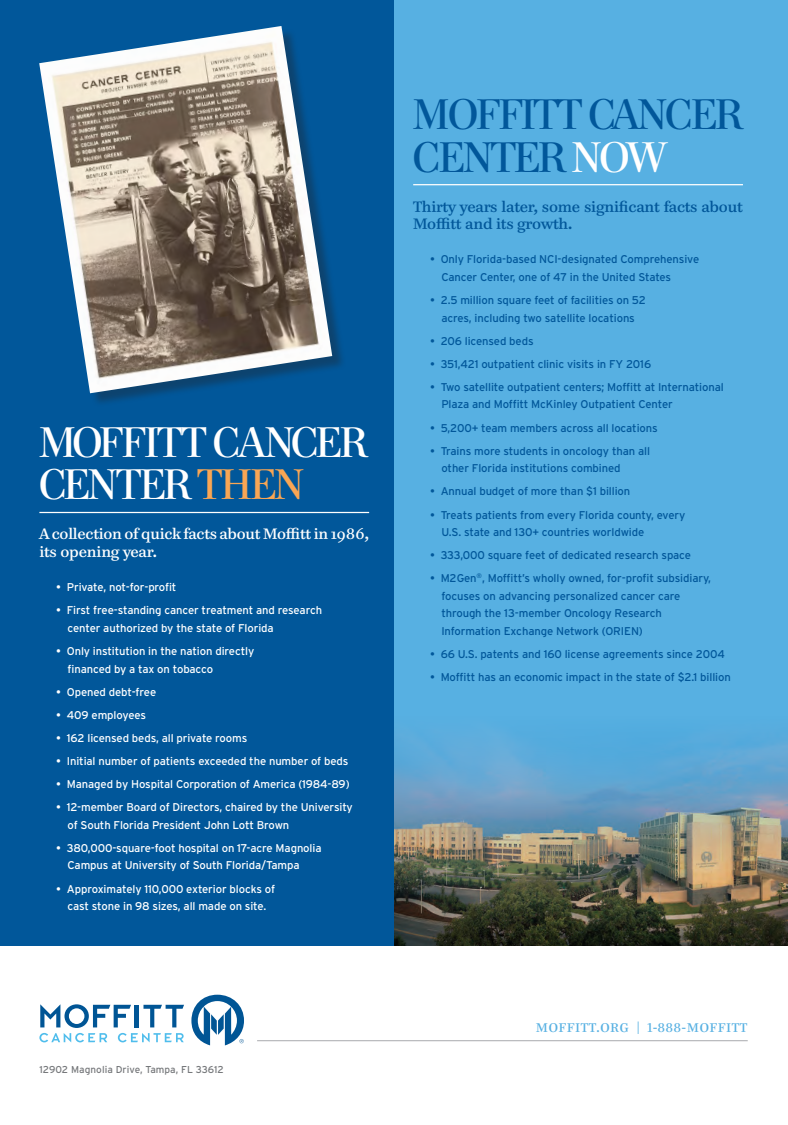
<style>
.page{position:relative;width:788px;height:1125px;background:#fff}
.page>*{position:absolute;margin:0;border:0;box-sizing:border-box;transform-origin:0 0}
.Body_Copy{font:42.5px/42.5px "Paperback 96";letter-spacing:-.025em;color:#fff}
.Body_Copy-2{font:42.5px/42.5px "Paperback 96";letter-spacing:-.03em;color:#01579a}
.Body_Copy-3{font:15px/17.5px "Paperback 9";letter-spacing:-.015em;color:#01579a}
.Body_Copy-4{font:15px/17.5px "Paperback 9";letter-spacing:-.015em;color:#fff}
.t1{font:12.5px "Paperback 12";letter-spacing:.06em;color:#57b0e2}
.Body_Copy-5{font:11.25px/17.5px "Interstate";letter-spacing:-.01em;color:#01579a}
.Body_Copy-6{font:11.25px/17.5px "Interstate";letter-spacing:-.01em;color:#fff}
.t2{font:10px "Interstate";letter-spacing:.005em;color:#76787b}
.s1{color:#f9a654}
.s2{color:#fff}
</style>
<div class="page">
<hr style="left:257px;top:1040px;width:490px;height:1px;background:#a8a9ad">
<svg style="left:39px;top:1004px;width:145px;height:38px"></svg>
<svg style="left:191px;top:995px;width:53px;height:50px"></svg>
<div style="left:394px;top:0;width:394px;height:946px;background:#57b0e2"></div>
<div style="left:0;top:0;width:394px;height:946px;background:#01579a"></div>
<hr style="left:413px;top:184px;width:329px;height:1px;background:#fff">
<div style="left:41px;top:28px;width:305px;height:380px;background:#231f20;opacity:.35"></div>
<img style="left:39px;top:26px;width:293px;height:367px">
<img style="left:394px;top:737px;width:394px;height:209px">
<hr style="left:39px;top:512px;width:330px;height:1px;background:#fff">
<p class="Body_Copy" style="left:39px;top:422px;width:329px">MOFFITT CANCER<br>CENTER <span class="s1">THEN</span></p>
<p class="Body_Copy-4" style="left:39px;top:525px;width:331px">A collection of quick facts about Moffitt in 1986, its opening year.</p>
<p class="Body_Copy-6" style="left:56px;top:578px;width:122px">• Private, not-for-profit</p>
<p class="Body_Copy-6" style="left:68px;top:602px;width:256px;text-indent:-11px">• First free-standing cancer treatment and research center authorized by the state of Florida</p>
<p class="Body_Copy-6" style="left:68px;top:642px;width:188px;text-indent:-11px">• Only institution in the nation directly financed by a tax on tobacco</p>
<p class="Body_Copy-6" style="left:56px;top:683px;width:101px">• Opened debt-free</p>
<p class="Body_Copy-6" style="left:56px;top:706px;width:91px">• 409 employees</p>
<p class="Body_Copy-6" style="left:56px;top:729px;width:192px">• 162 licensed beds, all private rooms</p>
<p class="Body_Copy-6" style="left:56px;top:752px;width:294px">• Initial number of patients exceeded the number of beds</p>
<p class="Body_Copy-6" style="left:56px;top:775px;width:295px">• Managed by Hospital Corporation of America (1984-89)</p>
<p class="Body_Copy-6" style="left:68px;top:799px;width:287px;text-indent:-11px">• 12-member Board of Directors, chaired by the University of South Florida President John Lott Brown</p>
<p class="Body_Copy-6" style="left:68px;top:839px;width:255px;text-indent:-11px">• 380,000-square-foot hospital on 17-acre Magnolia<br>Campus at University of South Florida/Tampa</p>
<p class="Body_Copy-6" style="left:56px;top:880px;width:220px;text-align:center">• Approximately 110,000 exterior blocks of cast stone in 98 sizes, all made on site.</p>
<p class="t2" style="left:39px;top:1064px;width:186px">12902 Magnolia Drive, Tampa, FL 33612</p>
<p class="Body_Copy-2" style="left:413px;top:94px;width:330px">MOFFITT CANCER<br>CENTER <span class="s2">NOW</span></p>
<p class="Body_Copy-3" style="left:413px;top:197px;width:331px">Thirty years later, some significant facts about<br>Moffitt and its growth.</p>
<p class="Body_Copy-5" style="left:441px;top:251px;width:259px;text-indent:-11px">• Only Florida-based NCI-designated Comprehensive<br>Cancer Center, one of 47 in the United States</p>
<p class="Body_Copy-5" style="left:430px;top:291px;width:217px;text-align:center">• 2.5 million square feet of facilities on 52 acres, including two satellite locations</p>
<p class="Body_Copy-5" style="left:430px;top:332px;width:105px">• 206 licensed beds</p>
<p class="Body_Copy-5" style="left:430px;top:355px;width:222px">• 351,421 outpatient clinic visits in FY 2016</p>
<p class="Body_Copy-5" style="left:441px;top:378px;width:284px;text-indent:-11px">• Two satellite outpatient centers; Moffitt at International<br>Plaza and Moffitt McKinley Outpatient Center</p>
<p class="Body_Copy-5" style="left:430px;top:419px;width:229px">• 5,200+ team members across all locations</p>
<p class="Body_Copy-5" style="left:441px;top:442px;width:210px;text-indent:-11px">• Trains more students in oncology than all other Florida institutions combined</p>
<p class="Body_Copy-5" style="left:430px;top:483px;width:202px">• Annual budget of more than $1 billion</p>
<p class="Body_Copy-5" style="left:441px;top:506px;width:245px;text-indent:-11px">• Treats patients from every Florida county, every<br>U.S. state and 130+ countries worldwide</p>
<p class="Body_Copy-5" style="left:430px;top:546px;width:262px">• 333,000 square feet of dedicated research space</p>
<p class="Body_Copy-5" style="left:441px;top:569px;width:271px;text-indent:-11px">• M2Gen<sup>®</sup>, Moffitt’s wholly owned, for-profit subsidiary, focuses on advancing personalized cancer care through the 13-member Oncology Research Information Exchange Network (ORIEN)</p>
<p class="Body_Copy-5" style="left:430px;top:645px;width:296px">• 66 U.S. patents and 160 license agreements since 2004</p>
<p class="Body_Copy-5" style="left:430px;top:668px;width:302px">• Moffitt has an economic impact in the state of $2.1 billion</p>
<p class="t1" style="left:536px;top:1020px;width:213px">MOFFITT.ORG | 1-888-MOFFITT</p>
</div>
